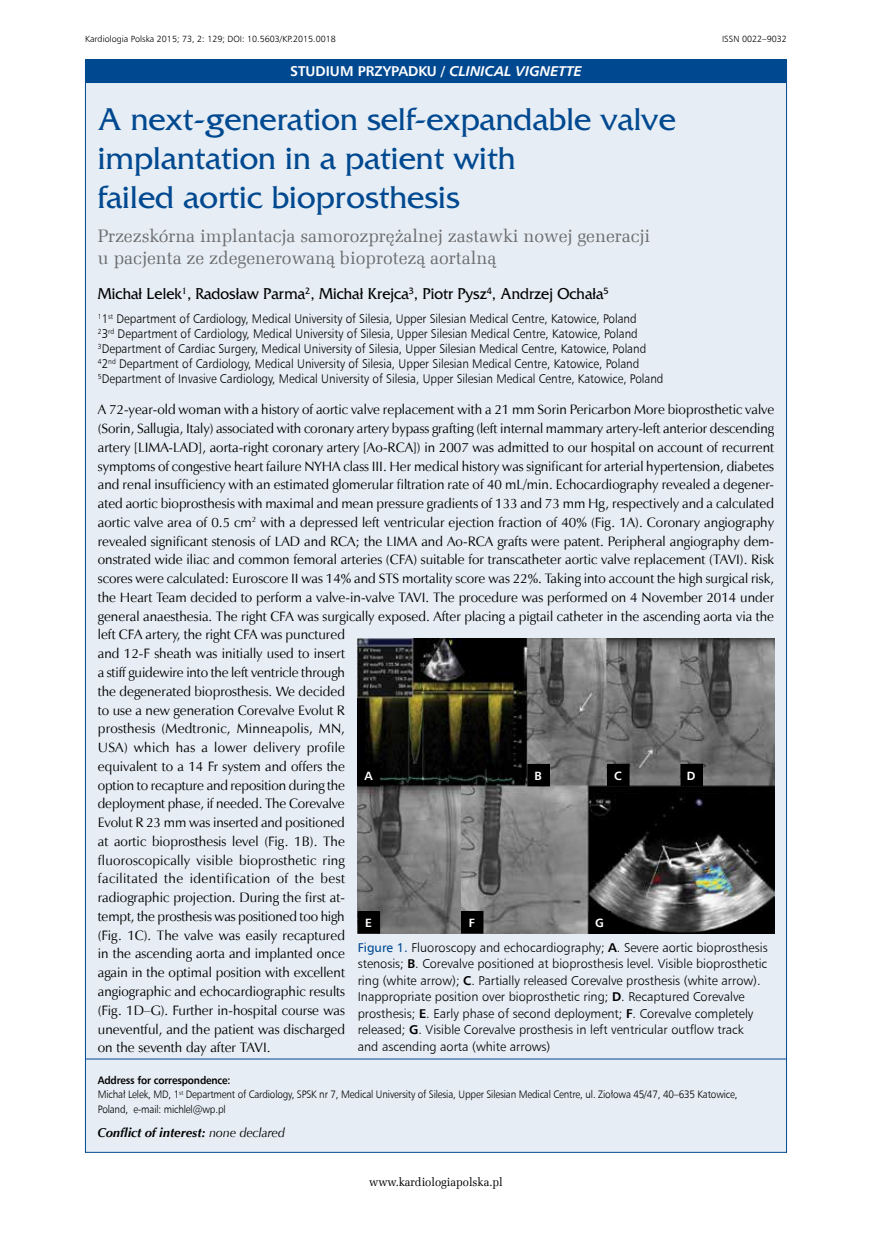
<style>
.page{position:relative;width:872px;height:1234px;background:#fff}
.page>*{position:absolute;margin:0;border:0;box-sizing:border-box;transform-origin:0 0}
.t1{font:33px/39px "France";color:#004990}
.t2{font:18px/21.6px "Zapf Ellipt EU";color:#6d6e71}
.t3{font:16.5px "France";color:#000;scale:.94 1}
.t4{font:700 14.25px "Humnst 777 EU";color:#fff}
.t5{font:13.65px/18.8px "Zapf Humnst EU";color:#000}
.t6{font:12.75px/16.5px "Humnst 777 Lt EU";color:#000}
.t7{font:italic 700 12.75px "Zapf Humnst EU";color:#000}
.t8{font:12.6px/15px "Humnst 777 Lt EU";color:#000;scale:.93 1}
.t9{font:12px "Zapf Ellipt EU";color:#000;scale:.95 1}
.t10{font:700 12px "Humnst 777 EU";color:#fff}
.t11{font:10.8px/14.2px "Humnst 777 Lt EU";letter-spacing:-.015em;color:#000;scale:.92 1}
.t12{font:700 10.8px "Humnst 777 EU";letter-spacing:-.015em;color:#000;scale:.92 1}
.t13{font:9px "Humnst 777 Lt EU";color:#000}
.s1{font-style:italic}
.s2{font-family:"Humnst 777 EU";color:#004990}
.s3{font-family:"Humnst 777 EU";font-weight:700}
.s4{font-weight:400}
</style>
<div class="page">
<div style="left:85px;top:60px;width:702px;height:1092px;background:#e6edf4;border:1px solid #004990"></div>
<div style="left:85px;top:59px;width:702px;height:24px;background:#004990"></div>
<hr style="left:85px;top:1058px;width:702px;height:1px;background:#004990">
<img style="left:358px;top:639px;width:416px;height:294px">
<div style="left:358px;top:764px;width:21px;height:21px;background:#000"></div>
<div style="left:358px;top:763px;width:22px;height:23px;border:1px solid #000"></div>
<div style="left:461px;top:911px;width:22px;height:21px;background:#000"></div>
<div style="left:461px;top:911px;width:22px;height:22px;border:1px solid #000"></div>
<div style="left:589px;top:911px;width:21px;height:21px;background:#000"></div>
<div style="left:588px;top:911px;width:23px;height:22px;border:1px solid #000"></div>
<div style="left:358px;top:911px;width:21px;height:21px;background:#000"></div>
<div style="left:358px;top:911px;width:22px;height:22px;border:1px solid #000"></div>
<div style="left:528px;top:764px;width:21px;height:21px;background:#000"></div>
<div style="left:527px;top:763px;width:22px;height:23px;border:1px solid #000"></div>
<div style="left:681px;top:764px;width:21px;height:21px;background:#000"></div>
<div style="left:680px;top:763px;width:23px;height:23px;border:1px solid #000"></div>
<div style="left:607px;top:764px;width:22px;height:21px;background:#000"></div>
<div style="left:607px;top:763px;width:22px;height:23px;border:1px solid #000"></div>
<p class="t13" style="left:85px;top:33px;width:252px">Kardiologia Polska 2015; 73, 2: 129; DOI: 10.5603/KP.2015.0018</p>
<p class="t13" style="left:722px;top:33px;width:66px">ISSN 0022–9032</p>
<p class="t4" style="left:290px;top:62px;width:293px">Studium przypadku / <span class="s1">CLINICAL VIGNETTE</span></p>
<h1 class="t1" style="left:98px;top:100px;width:579px">A next-generation self-expandable valve implantation in a patient with<br>failed aortic bioprosthesis</h1>
<h2 class="t2" style="left:98px;top:226px;width:554px">Przezskórna implantacja samorozprężalnej zastawki nowej generacji u pacjenta ze zdegenerowaną bioprotezą aortalną</h2>
<p class="t3" style="left:98px;top:285px;width:545px">Michał Lelek<sup>1</sup>, Radosław Parma<sup>2</sup>, Michał Krejca<sup>3</sup>, Piotr Pysz<sup>4</sup>, Andrzej Ochała<sup>5</sup></p>
<p class="t8" style="left:98px;top:310px;width:610px"><sup>1</sup>1<sup>st</sup> Department of Cardiology, Medical University of Silesia, Upper Silesian Medical Centre, Katowice, Poland<br><sup>2</sup>3<sup>rd</sup> Department of Cardiology, Medical University of Silesia, Upper Silesian Medical Centre, Katowice, Poland <sup>3</sup>Department of Cardiac Surgery, Medical University of Silesia, Upper Silesian Medical Centre, Katowice, Poland <sup>4</sup>2<sup>nd</sup> Department of Cardiology, Medical University of Silesia, Upper Silesian Medical Centre, Katowice, Poland <sup>5</sup>Department of Invasive Cardiology, Medical University of Silesia, Upper Silesian Medical Centre, Katowice, Poland</p>
<p class="t5" style="left:98px;top:400px;width:678px">A 72-year-old woman with a history of aortic valve replacement with a 21 mm Sorin Pericarbon More bioprosthetic valve (Sorin, Sallugia, Italy) associated with coronary artery bypass grafting (left internal mammary artery-left anterior descending artery [LIMA-LAD], aorta-right coronary artery [Ao-RCA]) in 2007 was admitted to our hospital on account of recurrent symptoms of congestive heart failure NYHA class III. Her medical history was significant for arterial hypertension, diabetes and renal insufficiency with an estimated glomerular filtration rate of 40 mL/min. Echocardiography revealed a degener&shy;ated aortic bioprosthesis with maximal and mean pressure gradients of 133 and 73 mm Hg, respectively and a calculated aortic valve area of 0.5 cm<sup>2</sup> with a depressed left ventricular ejection fraction of 40% (Fig. 1A). Coronary angiography revealed significant stenosis of LAD and RCA; the LIMA and Ao-RCA grafts were patent. Peripheral angiography dem&shy;onstrated wide iliac and common femoral arteries (CFA) suitable for transcatheter aortic valve replacement (TAVI). Risk scores were calculated: Euroscore II was 14% and STS mortality score was 22%. Taking into account the high surgical risk, the Heart Team decided to perform a valve-in-valve TAVI. The procedure was performed on 4 November 2014 under general anaesthesia. The right CFA was surgically exposed. After placing a pigtail catheter in the ascending aorta via the left CFA artery, the right CFA was punctured<br>and 12-F sheath was initially used to insert<br>a stiff guidewire into the left ventricle through<br>the degenerated bioprosthesis. We decided<br>to use a new generation Corevalve Evolut R<br>prosthesis (Medtronic, Minneapolis, MN,<br>USA) which has a lower delivery profile<br>equivalent to a 14 Fr system and offers the<br>option to recapture and reposition during the<br>deployment phase, if needed. The Corevalve<br>Evolut R 23 mm was inserted and positioned<br>at aortic bioprosthesis level (Fig. 1B). The<br>fluoroscopically visible bioprosthetic ring<br>facilitated the identification of the best<br>radiographic projection. During the first at-<br>tempt, the prosthesis was positioned too high<br>(Fig. 1C). The valve was easily recaptured<br>in the ascending aorta and implanted once<br>again in the optimal position with excellent<br>angiographic and echocardiographic results<br>(Fig. 1D–G). Further in-hospital course was<br>uneventful, and the patient was discharged<br>on the seventh day after TAVI.</p>
<p class="t10" style="left:534px;top:767px;width:9px">B</p>
<p class="t10" style="left:614px;top:767px;width:9px">C</p>
<p class="t10" style="left:687px;top:767px;width:10px">D</p>
<p class="t10" style="left:364px;top:767px;width:10px">A</p>
<p class="t10" style="left:365px;top:914px;width:8px">E</p>
<p class="t10" style="left:469px;top:914px;width:8px">F</p>
<p class="t10" style="left:595px;top:914px;width:10px">G</p>
<p class="t6" style="left:358px;top:938px;width:411px"><span class="s2">Figure 1.</span> Fluoroscopy and echocardiography; <span class="s3">A</span>. Severe aortic bioprosthesis stenosis; <span class="s3">B</span>. Corevalve positioned at bioprosthesis level. Visible bioprosthetic ring (white arrow); <span class="s3">C</span>. Partially released Corevalve prosthesis (white arrow).<br>Inappropriate position over bioprosthetic ring; <span class="s3">D</span>. Recaptured Corevalve prosthesis; <span class="s3">E</span>. Early phase of second deployment; <span class="s3">F</span>. Corevalve completely released; <span class="s3">G</span>. Visible Corevalve prosthesis in left ventricular outflow track and ascending aorta (white arrows)</p>
<p class="t12" style="left:98px;top:1073px;width:146px">Address for correspondence:</p>
<p class="t11" style="left:98px;top:1087px;width:697px">Michał Lelek, MD, 1<sup>st</sup> Department of Cardiology, SPSK nr 7, Medical University of Silesia, Upper Silesian Medical Centre, ul. Ziołowa 45/47, 40–635 Katowice,<br>Poland, e-mail: michlel@wp.pl</p>
<p class="t7" style="left:98px;top:1124px;width:189px">Conflict of interest: <span class="s4">none declared</span></p>
<p class="t9" style="left:369px;top:1174px;width:142px">www.kardiologiapolska.pl</p>
</div>
